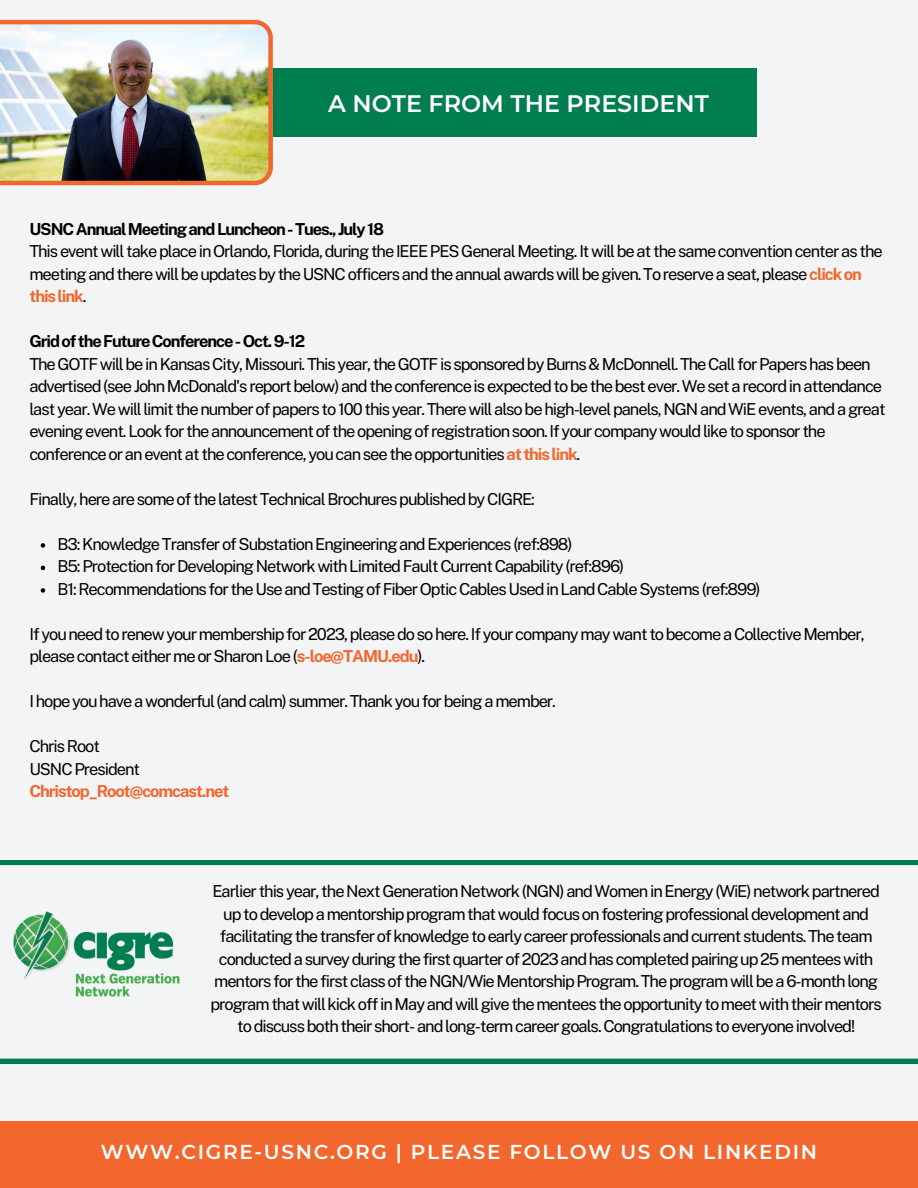
<style>
.page{position:relative;width:918px;height:1188px;background:#f3f4f6}
.page>*{position:absolute;margin:0;border:0;box-sizing:border-box;transform-origin:0 0}
.t1{font:600 23.85px "Montserrat";color:#fff}
.t2{font:600 20.1px "Montserrat";letter-spacing:.085em;color:#fff}
.t3{font:16.5px/22.5px "Public Sans";letter-spacing:-.065em;color:#000}
.t4{font:700 16.5px "Public Sans";letter-spacing:-.065em;color:#000}
.t5{font:700 16.5px "Public Sans";letter-spacing:-.065em;color:#f2672d}
.s1{font-weight:700;color:#f2672d}
</style>
<div class="page">
<div style="left:273px;top:68px;width:484px;height:69px;background:#007e4f"></div>
<div style="left:0;top:1121px;width:918px;height:67px;background:#f2672d"></div>
<img style="left:0;top:20px;width:273px;height:165px">
<svg style="left:41px;top:543px;width:4px;height:5px"></svg>
<svg style="left:41px;top:566px;width:4px;height:4px"></svg>
<svg style="left:41px;top:588px;width:4px;height:5px"></svg>
<svg style="left:0;top:861px;width:918px;height:202px"></svg>
<img style="left:11px;top:905px;width:169px;height:95px">
<p class="t1" style="left:328px;top:89px;width:382px">A NOTE FROM THE PRESIDENT</p>
<p class="t4" style="left:29px;top:219px;width:356px">USNCAnnualMeetingandLuncheon-Tues.,July18</p>
<p class="t3" style="left:29px;top:240px;width:855px">This event will take place in Orlando, Florida, during the IEEE PES General Meeting. It will be at the same convention center as the meeting and there will be updates by the USNC officers and the annual awards will be given. To reserve a seat, please <span class="s1">clickon thislink</span>.</p>
<p class="t4" style="left:29px;top:332px;width:278px">GridoftheFutureConference-Oct.9-12</p>
<p class="t3" style="left:29px;top:353px;width:858px">The GOTF will be in Kansas City, Missouri. This year, the GOTF is sponsored by Burns &amp; McDonnell. The Call for Papers has been advertised (see John McDonald's report below) and the conference is expected to be the best ever. We set a record in attendance last year. We will limit the number of papers to 100 this year. There will also be high-level panels, NGN and WiE events, and a great evening event. Look for the announcement of the opening of registration soon. If your company would like to sponsor the conference or an event at the conference, you can see the opportunities <span class="s1">atthislink</span>.</p>
<p class="t3" style="left:29px;top:488px;width:507px">Finally, here are some of the latest Technical Brochures published by CIGRE:</p>
<p class="t3" style="left:57px;top:533px;width:517px">B3: Knowledge Transfer of Substation Engineering and Experiences (ref:898)</p>
<p class="t3" style="left:57px;top:555px;width:568px">B5: Protection for Developing Network with Limited Fault Current Capability (ref:896)</p>
<p class="t3" style="left:57px;top:578px;width:705px">B1: Recommendations for the Use and Testing of Fiber Optic Cables Used in Land Cable Systems (ref:899)</p>
<p class="t3" style="left:29px;top:623px;width:837px">If you need to renew your membership for 2023, please do so here. If your company may want to become a Collective Member, please contact either me or Sharon Loe (<span class="s1">s-loe@TAMU.edu</span>).</p>
<p class="t3" style="left:29px;top:690px;width:528px">I hope you have a wonderful (and calm) summer. Thank you for being a member.</p>
<p class="t3" style="left:29px;top:735px;width:72px">Chris Root</p>
<p class="t3" style="left:29px;top:758px;width:112px">USNC President</p>
<p class="t5" style="left:29px;top:782px;width:201px">Christop_Root@comcast.net</p>
<p class="t3" style="left:210px;top:880px;width:673px;text-align:center">Earlier this year, the Next Generation Network (NGN) and Women in Energy (WiE) network partnered up to develop a mentorship program that would focus on fostering professional development and facilitating the transfer of knowledge to early career professionals and current students. The team conducted a survey during the first quarter of 2023 and has completed pairing up 25 mentees with mentors for the first class of the NGN/Wie Mentorship Program. The program will be a 6-month long program that will kick off in May and will give the mentees the opportunity to meet with their mentors to discuss both their short- and long-term career goals. Congratulations to everyone involved!</p>
<p class="t2" style="left:101px;top:1139px;width:718px">WWW.CIGRE-USNC.ORG | PLEASE FOLLOW US ON LINKEDIN</p>
</div>
